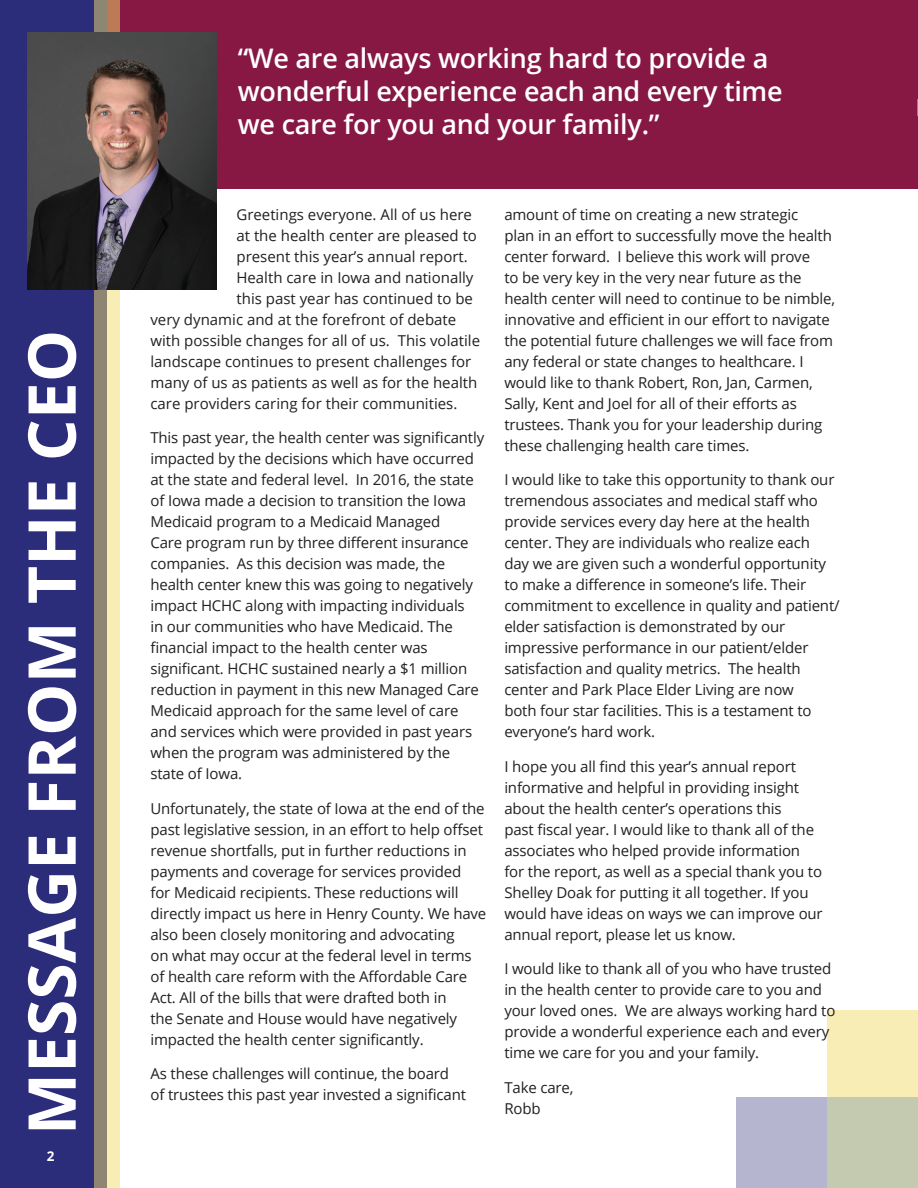
<style>
.page{position:relative;width:918px;height:1188px;background:#fff}
.page>*{position:absolute;margin:0;border:0;box-sizing:border-box;transform-origin:0 0}
.t1{font:700 66px "Open Sans";color:#fff}
.t2{font:600 27px/33px "Open Sans";letter-spacing:-.01em;color:#fff}
.t3{font:15px/21px "Open Sans";letter-spacing:-.01em;color:#231f20}
.t4{font:700 13.5px "Open Sans";color:#fff}
</style>
<div class="page">
<hr style="left:917px;top:1000px;width:1px;height:188px;background:#f2de6c">
<div style="left:106px;top:0;width:812px;height:189px;background:#871843"></div>
<div style="left:0;top:0;width:107px;height:1188px;background:#2b2d7b"></div>
<svg style="left:94px;top:0;width:26px;height:1188px;background:#bdb38f"></svg>
<div style="left:827px;top:1097px;width:91px;height:91px;background:#c3caaf"></div>
<div style="left:827px;top:1011px;width:91px;height:86px;background:#f8eeb5"></div>
<div style="left:736px;top:1097px;width:91px;height:91px;background:#b5b5d0"></div>
<img style="left:27px;top:32px;width:189px;height:258px">
<svg style="left:917px;top:100px;width:1px;height:16px"></svg>
<h1 class="t1" style="left:5px;top:1135px;width:807px;rotate:-90deg">Message from the CEO</h1>
<p class="t4" style="left:47px;top:1147px;width:9px">2</p>
<h2 class="t2" style="left:238px;top:41px;width:546px">“We are always working hard to provide a wonderful experience each and every time we care for you and your family.”</h2>
<p class="t3" style="left:236px;top:204px;width:237px">Greetings everyone. All of us here</p>
<p class="t3" style="left:236px;top:225px;width:242px">at the health center are pleased to</p>
<p class="t3" style="left:236px;top:246px;width:233px">present this year’s annual report.</p>
<p class="t3" style="left:236px;top:267px;width:239px">Health care in Iowa and nationally</p>
<p class="t3" style="left:236px;top:288px;width:238px">this past year has continued to be</p>
<p class="t3" style="left:150px;top:309px;width:307px">very dynamic and at the forefront of debate</p>
<p class="t3" style="left:150px;top:330px;width:331px">with possible changes for all of us. This volatile</p>
<p class="t3" style="left:150px;top:351px;width:322px">landscape continues to present challenges for</p>
<p class="t3" style="left:150px;top:372px;width:328px">many of us as patients as well as for the health</p>
<p class="t3" style="left:150px;top:393px;width:308px">care providers caring for their communities.</p>
<p class="t3" style="left:150px;top:427px;width:335px">This past year, the health center was significantly impacted by the decisions which have occurred at the state and federal level. In 2016, the state of Iowa made a decision to transition the Iowa Medicaid program to a Medicaid Managed<br>Care program run by three different insurance companies. As this decision was made, the health center knew this was going to negatively impact HCHC along with impacting individuals<br>in our communities who have Medicaid. The financial impact to the health center was significant. HCHC sustained nearly a $1 million reduction in payment in this new Managed Care Medicaid approach for the same level of care and services which were provided in past years when the program was administered by the state of Iowa.</p>
<p class="t3" style="left:150px;top:798px;width:337px">Unfortunately, the state of Iowa at the end of the past legislative session, in an effort to help offset revenue shortfalls, put in further reductions in payments and coverage for services provided<br>for Medicaid recipients. These reductions will directly impact us here in Henry County. We have also been closely monitoring and advocating<br>on what may occur at the federal level in terms of health care reform with the Affordable Care Act. All of the bills that were drafted both in<br>the Senate and House would have negatively impacted the health center significantly.</p>
<p class="t3" style="left:150px;top:1063px;width:317px">As these challenges will continue, the board of trustees this past year invested a significant</p>
<p class="t3" style="left:504px;top:204px;width:332px">amount of time on creating a new strategic<br>plan in an effort to successfully move the health center forward. I believe this work will prove<br>to be very key in the very near future as the health center will need to continue to be nimble, innovative and efficient in our effort to navigate the potential future challenges we will face from any federal or state changes to healthcare. I would like to thank Robert, Ron, Jan, Carmen, Sally, Kent and Joel for all of their efforts as trustees. Thank you for your leadership during these challenging health care times.</p>
<p class="t3" style="left:504px;top:469px;width:337px">I would like to take this opportunity to thank our tremendous associates and medical staff who provide services every day here at the health center. They are individuals who realize each<br>day we are given such a wonderful opportunity to make a difference in someone’s life. Their commitment to excellence in quality and patient/ elder satisfaction is demonstrated by our impressive performance in our patient/elder satisfaction and quality metrics. The health center and Park Place Elder Living are now<br>both four star facilities. This is a testament to everyone’s hard work.</p>
<p class="t3" style="left:504px;top:756px;width:320px">I hope you all find this year’s annual report informative and helpful in providing insight about the health center’s operations this<br>past fiscal year. I would like to thank all of the associates who helped provide information for the report, as well as a special thank you to Shelley Doak for putting it all together. If you would have ideas on ways we can improve our annual report, please let us know.</p>
<p class="t3" style="left:504px;top:958px;width:333px">I would like to thank all of you who have trusted in the health center to provide care to you and your loved ones. We are always working hard to provide a wonderful experience each and every time we care for you and your family.</p>
<p class="t3" style="left:504px;top:1077px;width:71px">Take care,<br>Robb</p>
</div>
